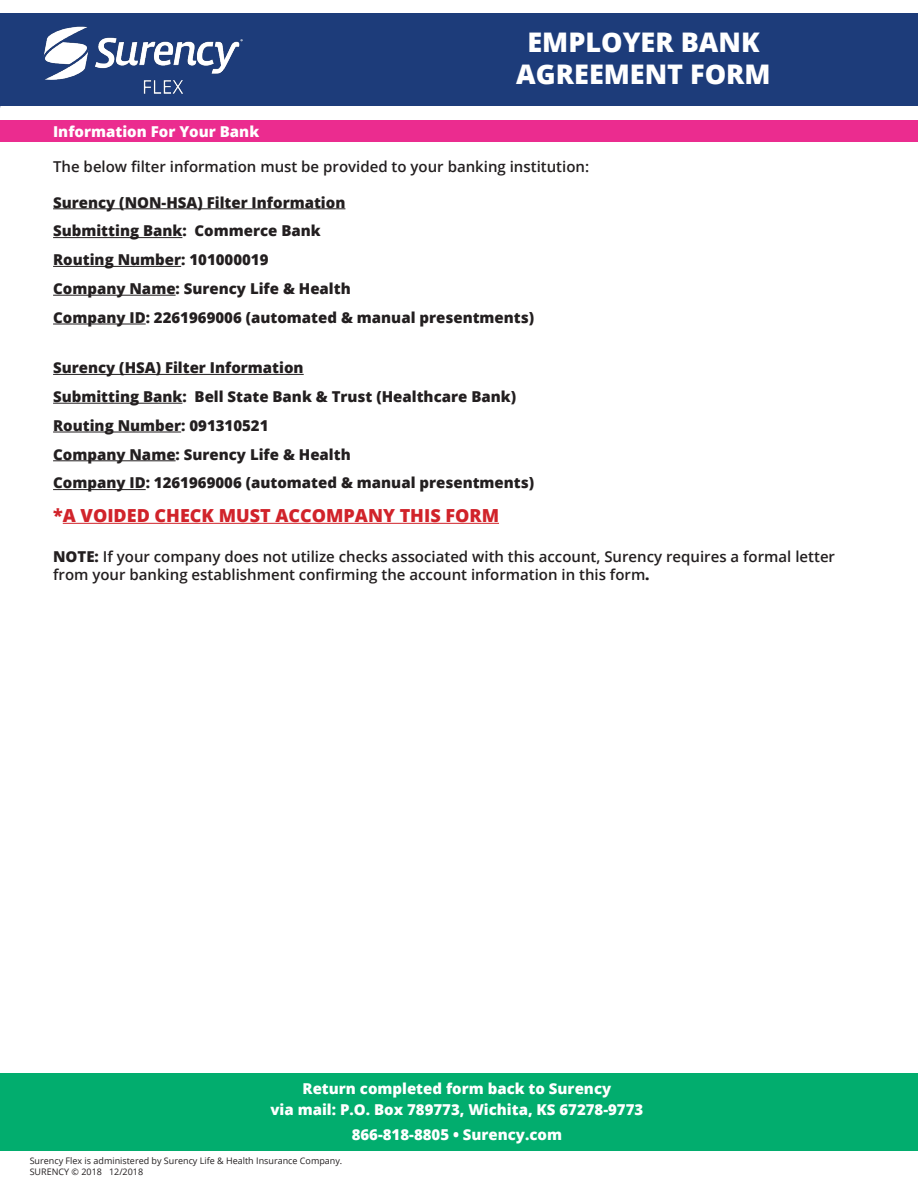
<style>
.page{position:relative;width:918px;height:1188px;background:#fff}
.page>*{position:absolute;margin:0;border:0;box-sizing:border-box;transform-origin:0 0}
.t1{font:800 27px "Open Sans";color:#fff}
.t2{font:800 18px "Open Sans";color:#d1232a}
.t3{font:800 15px "Open Sans";color:#231f20}
.t4{font:600 15px/18px "Open Sans";color:#231f20}
.t5{font:800 15px "Open Sans";color:#fff}
.t6{font:9px "Open Sans";color:#231f20}
.s1{font-weight:800}
</style>
<div class="page">
<div style="left:0;top:14px;width:918px;height:92px;background:#1d3c7a"></div>
<img style="left:43px;top:26px;width:200px;height:68px">
<div style="left:0;top:1074px;width:918px;height:77px;background:#02ad6e"></div>
<hr style="left:53px;top:208px;width:292px;height:1px;background:#231f20">
<hr style="left:53px;top:237px;width:129px;height:1px;background:#231f20">
<hr style="left:53px;top:266px;width:128px;height:1px;background:#231f20">
<hr style="left:53px;top:295px;width:123px;height:1px;background:#231f20">
<hr style="left:53px;top:324px;width:93px;height:1px;background:#231f20">
<hr style="left:53px;top:374px;width:251px;height:1px;background:#231f20">
<hr style="left:53px;top:403px;width:129px;height:1px;background:#231f20">
<hr style="left:53px;top:432px;width:128px;height:1px;background:#231f20">
<hr style="left:53px;top:460px;width:123px;height:1px;background:#231f20">
<hr style="left:53px;top:489px;width:93px;height:1px;background:#231f20">
<hr style="left:63px;top:523px;width:436px;height:1px;background:#d1232a">
<div style="left:0;top:120px;width:918px;height:22px;background:#eb2c8f"></div>
<p class="t5" style="left:53px;top:120px;width:208px">Information For Your Bank</p>
<p class="t1" style="left:527px;top:21px;width:234px">EMPLOYER BANK</p>
<p class="t1" style="left:516px;top:54px;width:256px">AGREEMENT FORM</p>
<p class="t4" style="left:53px;top:157px;width:538px">The below filter information must be provided to your banking institution:</p>
<p class="t3" style="left:53px;top:191px;width:294px">Surency (NON-HSA) Filter Information</p>
<p class="t3" style="left:53px;top:220px;width:269px">Submitting Bank: Commerce Bank</p>
<p class="t3" style="left:53px;top:248px;width:217px">Routing Number: 101000019</p>
<p class="t3" style="left:53px;top:277px;width:299px">Company Name: Surency Life &amp; Health</p>
<p class="t3" style="left:53px;top:306px;width:483px">Company ID: 2261969006 (automated &amp; manual presentments)</p>
<p class="t3" style="left:53px;top:356px;width:252px">Surency (HSA) Filter Information</p>
<p class="t3" style="left:53px;top:385px;width:465px">Submitting Bank: Bell State Bank &amp; Trust (Healthcare Bank)</p>
<p class="t3" style="left:53px;top:414px;width:217px">Routing Number: 091310521</p>
<p class="t3" style="left:53px;top:443px;width:299px">Company Name: Surency Life &amp; Health</p>
<p class="t3" style="left:53px;top:472px;width:483px">Company ID: 1261969006 (automated &amp; manual presentments)</p>
<p class="t2" style="left:53px;top:502px;width:447px">*A VOIDED CHECK MUST ACCOMPANY THIS FORM</p>
<p class="t4" style="left:53px;top:547px;width:784px"><span class="s1">NOTE:</span> If your company does not utilize checks associated with this account, Surency requires a formal letter from your banking establishment confirming the account information in this form<span class="s1">.</span></p>
<p class="t5" style="left:303px;top:1077px;width:310px">Return completed form back to Surency</p>
<p class="t5" style="left:270px;top:1098px;width:374px">via mail: P.O. Box 789773, Wichita, KS 67278-9773</p>
<p class="t5" style="left:352px;top:1124px;width:212px">866-818-8805 • Surency.com</p>
<p class="t6" style="left:30px;top:1155px;width:314px">Surency Flex is administered by Surency Life &amp; Health Insurance Company.</p>
<p class="t6" style="left:30px;top:1166px;width:115px">SURENCY © 2018 12/2018</p>
</div>
